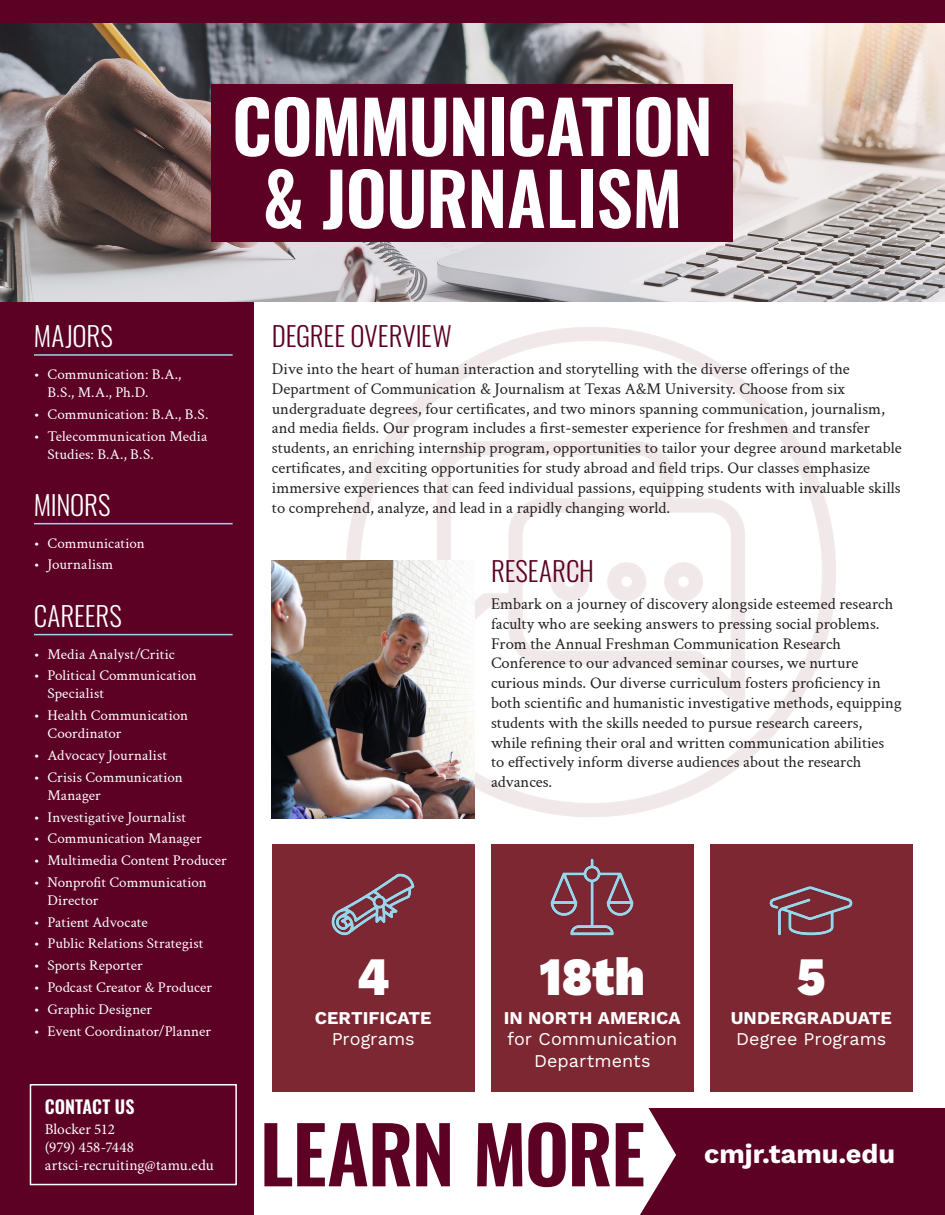
<style>
.page{position:relative;width:945px;height:1215px;background:#fff}
.page>*{position:absolute;margin:0;border:0;box-sizing:border-box;transform-origin:0 0}
.Learn_More{font:78px "Oswald";letter-spacing:-.025em;color:#5c0024}
.Page_Title{font:72px/72px "Oswald";letter-spacing:-.015em;color:#fff;text-align:center}
.Facts{font:54px "Work Sans";color:#fff;scale:.9 1}
.Header_-_Maroon{font:27px "Oswald";letter-spacing:-.005em;color:#5c0024}
.Header_-_White_with_Rules{font:27px "Oswald";color:#fff}
.Website{font:27px "Work Sans";color:#fff}
.t1{font:18px/21.6px "Work Sans";color:#fff;text-align:center}
.Contact_Us{font:18px "Oswald";color:#fff}
.Body_Text{font:16.5px/19.8px "Crimson Text";color:#231f20}
.Bulleted_List_-_White{font:15px/18px "Crimson Text";letter-spacing:.005em;color:#fff}
.Contact_Information{font:15px "Minion Pro";letter-spacing:.01em;color:#fff}
</style>
<div class="page">
<div style="left:253px;top:1094px;width:692px;height:121px;background:#5c0024"></div>
<div style="left:236px;top:287px;width:709px;height:820px;background:#fff"></div>
<div style="left:254px;top:1107px;width:422px;height:108px;background:#fff"></div>
<div style="left:0;top:302px;width:253px;height:913px;background:#5c0024"></div>
<div style="left:0;top:0;width:945px;height:25px;background:#5c0024"></div>
<img style="left:346px;top:327px;width:490px;height:491px">
<div style="left:272px;top:844px;width:202px;height:247px;background:#7d2732"></div>
<div style="left:491px;top:844px;width:203px;height:247px;background:#7d2732"></div>
<div style="left:710px;top:844px;width:203px;height:247px;background:#7d2732"></div>
<img style="left:331px;top:873px;width:84px;height:63px">
<img style="left:550px;top:858px;width:84px;height:78px">
<img style="left:769px;top:886px;width:84px;height:50px">
<img style="left:0;top:24px;width:945px;height:278px">
<div style="left:212px;top:84px;width:521px;height:157px;background:#5c0024"></div>
<img style="left:272px;top:560px;width:202px;height:258px">
<hr style="left:34px;top:354px;width:199px;height:2px;background:#98d6eb">
<hr style="left:34px;top:523px;width:199px;height:1px;background:#98d6eb">
<hr style="left:34px;top:634px;width:199px;height:1px;background:#98d6eb">
<div style="left:30px;top:1084px;width:207px;height:101px;border:2px solid #fff"></div>
<h1 class="Page_Title" style="left:232px;top:84px;width:482px">COMMUNICATION &amp; JOURNALISM</h1>
<h2 class="Header_-_White_with_Rules" style="left:34px;top:312px;width:80px">MAJORS</h2>
<p class="Bulleted_List_-_White" style="left:47px;top:365px;width:135px;text-indent:-14px">• Communication: B.A.,<br>B.S., M.A., Ph.D.</p>
<p class="Bulleted_List_-_White" style="left:34px;top:404px;width:176px">• Communication: B.A., B.S.</p>
<p class="Bulleted_List_-_White" style="left:47px;top:426px;width:161px;text-indent:-14px">• Telecommunication Media<br>Studies: B.A., B.S.</p>
<h2 class="Header_-_White_with_Rules" style="left:34px;top:481px;width:78px">MINORS</h2>
<p class="Bulleted_List_-_White" style="left:34px;top:533px;width:112px">• Communication</p>
<p class="Bulleted_List_-_White" style="left:34px;top:555px;width:81px">• Journalism</p>
<h2 class="Header_-_White_with_Rules" style="left:34px;top:592px;width:89px">CAREERS</h2>
<p class="Bulleted_List_-_White" style="left:34px;top:644px;width:142px">• Media Analyst/Critic</p>
<p class="Bulleted_List_-_White" style="left:47px;top:666px;width:151px;text-indent:-14px">• Political Communication<br>Specialist</p>
<p class="Bulleted_List_-_White" style="left:47px;top:706px;width:142px;text-indent:-14px">• Health Communication<br>Coordinator</p>
<p class="Bulleted_List_-_White" style="left:34px;top:746px;width:135px">• Advocacy Journalist</p>
<p class="Bulleted_List_-_White" style="left:47px;top:767px;width:137px;text-indent:-14px">• Crisis Communication<br>Manager</p>
<p class="Bulleted_List_-_White" style="left:34px;top:807px;width:154px">• Investigative Journalist</p>
<p class="Bulleted_List_-_White" style="left:34px;top:829px;width:169px">• Communication Manager</p>
<p class="Bulleted_List_-_White" style="left:34px;top:851px;width:194px">• Multimedia Content Producer</p>
<p class="Bulleted_List_-_White" style="left:47px;top:872px;width:161px;text-indent:-14px">• Nonprofit Communication<br>Director</p>
<p class="Bulleted_List_-_White" style="left:34px;top:912px;width:115px">• Patient Advocate</p>
<p class="Bulleted_List_-_White" style="left:34px;top:934px;width:171px">• Public Relations Strategist</p>
<p class="Bulleted_List_-_White" style="left:34px;top:956px;width:110px">• Sports Reporter</p>
<p class="Bulleted_List_-_White" style="left:34px;top:978px;width:179px">• Podcast Creator &amp; Producer</p>
<p class="Bulleted_List_-_White" style="left:34px;top:999px;width:120px">• Graphic Designer</p>
<p class="Bulleted_List_-_White" style="left:34px;top:1021px;width:179px">• Event Coordinator/Planner</p>
<h3 class="Contact_Us" style="left:45px;top:1090px;width:91px">CONTACT US</h3>
<p class="Contact_Information" style="left:45px;top:1119px;width:72px">Blocker 512</p>
<p class="Contact_Information" style="left:45px;top:1137px;width:91px">(979) 458-7448</p>
<p class="Contact_Information" style="left:45px;top:1155px;width:171px">artsci-recruiting@tamu.edu</p>
<h2 class="Header_-_Maroon" style="left:272px;top:312px;width:181px">DEGREE OVERVIEW</h2>
<p class="Body_Text" style="left:272px;top:358px;width:631px">Dive into the heart of human interaction and storytelling with the diverse offerings of the Department of Communication &amp; Journalism at Texas A&amp;M University. Choose from six undergraduate degrees, four certificates, and two minors spanning communication, journalism, and media fields. Our program includes a first-semester experience for freshmen and transfer students, an enriching internship program, opportunities to tailor your degree around marketable certificates, and exciting opportunities for study abroad and field trips. Our classes emphasize immersive experiences that can feed individual passions, equipping students with invaluable skills to comprehend, analyze, and lead in a rapidly changing world.</p>
<h2 class="Header_-_Maroon" style="left:491px;top:547px;width:105px">RESEARCH</h2>
<p class="Body_Text" style="left:491px;top:593px;width:412px">Embark on a journey of discovery alongside esteemed research faculty who are seeking answers to pressing social problems.<br>From the Annual Freshman Communication Research Conference to our advanced seminar courses, we nurture curious minds. Our diverse curriculum fosters proficiency in both scientific and humanistic investigative methods, equipping students with the skills needed to pursue research careers, while refining their oral and written communication abilities to effectively inform diverse audiences about the research advances.</p>
<h3 class="Facts" style="left:357px;top:936px;width:38px">4</h3>
<p class="t1" style="left:315px;top:1006px;width:118px">CERTIFICATE<br>Programs</p>
<h3 class="Facts" style="left:540px;top:936px;width:118px">18th</h3>
<p class="t1" style="left:504px;top:1006px;width:178px">IN NORTH AMERICA for Communication<br>Departments</p>
<h3 class="Facts" style="left:797px;top:936px;width:33px">5</h3>
<p class="t1" style="left:731px;top:1006px;width:163px">UNDERGRADUATE<br>Degree Programs</p>
<h4 class="Learn_More" style="left:260px;top:1085px;width:387px">LEARN MORE</h4>
<p class="Website" style="left:704px;top:1134px;width:193px">cmjr.tamu.edu</p>
</div>
